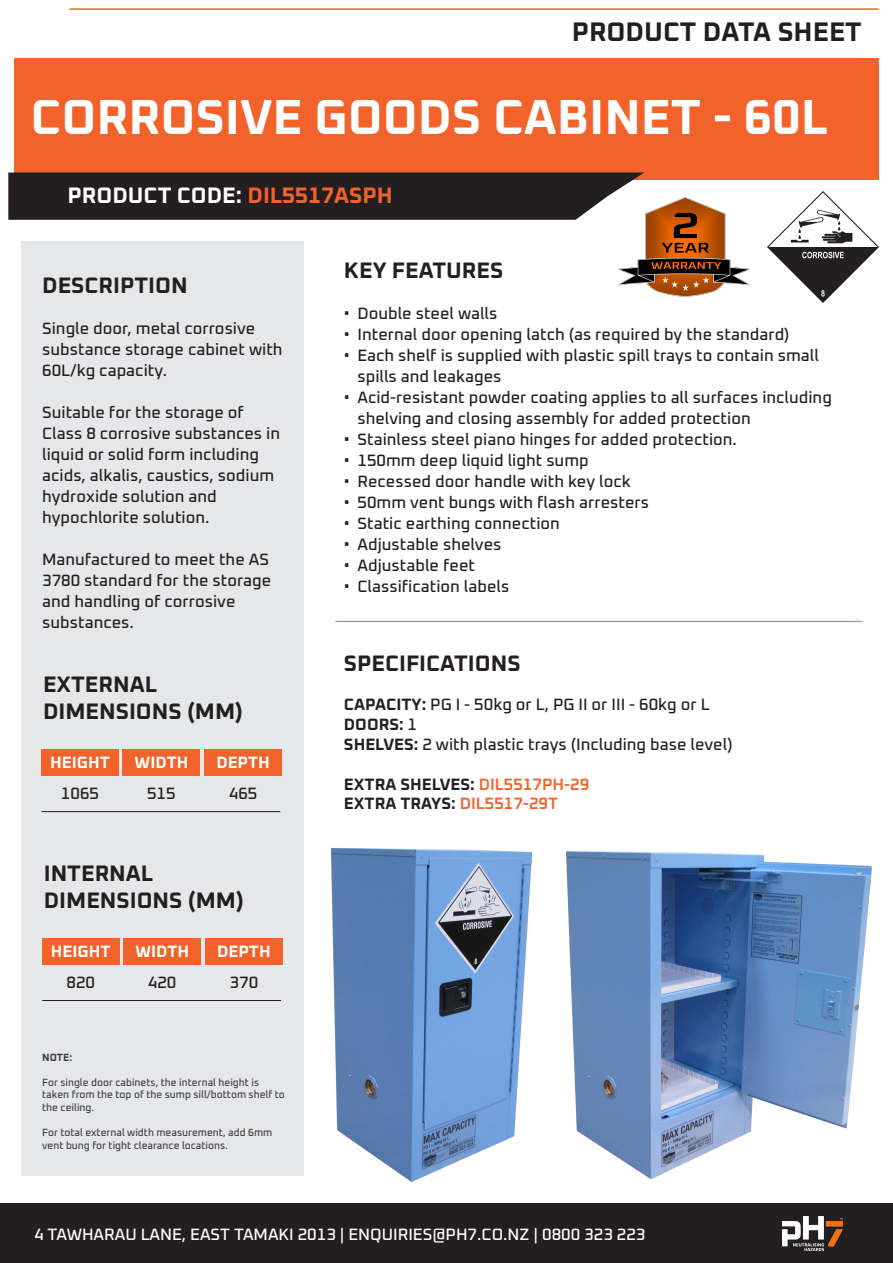
<style>
.page{position:relative;width:893px;height:1263px;background:#fff}
.page>*{position:absolute;margin:0;border:0;box-sizing:border-box;transform-origin:0 0}
.t1{font:700 49.5px "Oxanium";color:#fff}
.t2{font:700 27px "Oxanium";color:#231f20}
.t3{font:700 22.5px/27px "Oxanium";color:#231f20}
.t4{font:700 22.5px "Oxanium";color:#fff}
.t5{font:500 16.5px/21px "Oxanium";color:#231f20}
.t6{font:500 16.5px "Oxanium";color:#fff}
.t7{font:700 16.5px/19.8px "Oxanium";color:#231f20}
.t8{font:700 16.5px "Oxanium";color:#fff}
.t9{font:500 10.5px/12.6px "Oxanium";color:#3e3e3f}
.t10{font:700 10.5px "Oxanium";color:#3e3e3f}
.s1{color:#f2622b}
.s2{font-weight:700}
.s3{font-weight:600;color:#f2622b}
</style>
<div class="page">
<div style="left:14px;top:59px;width:864px;height:121px;background:#f2622b"></div>
<div style="left:22px;top:241px;width:282px;height:396px;background:#e6e7e9"></div>
<div style="left:0;top:1203px;width:893px;height:60px;background:#231f20"></div>
<svg style="left:8px;top:172px;width:636px;height:48px;background:#2e2829"></svg>
<img style="left:782px;top:1216px;width:60px;height:34px">
<hr style="left:335px;top:621px;width:527px;height:1px;background:#f2622b">
<div style="left:22px;top:633px;width:282px;height:543px;background:#e6e7e9"></div>
<hr style="left:42px;top:811px;width:238px;height:1px;background:#231f20">
<div style="left:42px;top:749px;width:77px;height:27px;background:#f2622b"></div>
<div style="left:123px;top:749px;width:77px;height:27px;background:#f2622b"></div>
<div style="left:205px;top:749px;width:77px;height:27px;background:#f2622b"></div>
<hr style="left:42px;top:1000px;width:239px;height:1px;background:#231f20">
<div style="left:42px;top:938px;width:77px;height:27px;background:#f2622b"></div>
<div style="left:124px;top:938px;width:77px;height:27px;background:#f2622b"></div>
<div style="left:205px;top:938px;width:77px;height:27px;background:#f2622b"></div>
<hr style="left:69px;top:8px;width:809px;height:2px;background:#f2622b">
<img style="left:281px;top:848px;width:252px;height:333px">
<img style="left:566px;top:851px;width:306px;height:328px">
<img style="left:768px;top:192px;width:110px;height:110px">
<img style="left:619px;top:197px;width:130px;height:99px">
<h2 class="t2" style="left:572px;top:15px;width:292px">PRODUCT DATA SHEET</h2>
<h1 class="t1" style="left:31px;top:87px;width:799px">CORROSIVE GOODS CABINET - 60L</h1>
<h3 class="t4" style="left:68px;top:182px;width:327px">PRODUCT CODE: <span class="s1">DIL5517ASPH</span></h3>
<h3 class="t3" style="left:42px;top:271px;width:147px">DESCRIPTION</h3>
<p class="t5" style="left:42px;top:317px;width:242px">Single door, metal corrosive substance storage cabinet with<br>60L/kg capacity.</p>
<p class="t5" style="left:42px;top:401px;width:239px">Suitable for the storage of<br>Class 8 corrosive substances in liquid or solid form including acids, alkalis, caustics, sodium hydroxide solution and hypochlorite solution.</p>
<p class="t5" style="left:42px;top:548px;width:231px">Manufactured to meet the AS<br>3780 standard for the storage and handling of corrosive substances.</p>
<h3 class="t3" style="left:43px;top:670px;width:202px">EXTERNAL<br>DIMENSIONS (MM)</h3>
<p class="t8" style="left:50px;top:753px;width:61px">HEIGHT</p>
<p class="t8" style="left:135px;top:753px;width:55px">WIDTH</p>
<p class="t8" style="left:216px;top:753px;width:55px">DEPTH</p>
<p class="t5" style="left:61px;top:782px;width:40px">1065</p>
<p class="t5" style="left:147px;top:782px;width:30px">515</p>
<p class="t5" style="left:229px;top:782px;width:30px">465</p>
<h3 class="t3" style="left:44px;top:859px;width:202px">INTERNAL<br>DIMENSIONS (MM)</h3>
<p class="t8" style="left:51px;top:941px;width:61px">HEIGHT</p>
<p class="t8" style="left:135px;top:941px;width:55px">WIDTH</p>
<p class="t8" style="left:217px;top:941px;width:55px">DEPTH</p>
<p class="t5" style="left:66px;top:971px;width:30px">820</p>
<p class="t5" style="left:148px;top:971px;width:30px">420</p>
<p class="t5" style="left:230px;top:971px;width:30px">370</p>
<p class="t10" style="left:42px;top:1050px;width:31px">NOTE:</p>
<p class="t9" style="left:42px;top:1075px;width:244px">For single door cabinets, the internal height is taken from the top of the sump sill/bottom shelf to the ceiling.</p>
<p class="t9" style="left:42px;top:1126px;width:232px">For total external width measurement, add 6mm vent bung for tight clearance locations.</p>
<h3 class="t3" style="left:344px;top:256px;width:161px">KEY FEATURES</h3>
<p class="t5" style="left:344px;top:302px;width:155px">• Double steel walls</p>
<p class="t5" style="left:344px;top:323px;width:447px">• Internal door opening latch (as required by the standard)</p>
<p class="t5" style="left:357px;top:344px;width:463px;text-indent:-13px">• Each shelf is supplied with plastic spill trays to contain small spills and leakages</p>
<p class="t5" style="left:357px;top:386px;width:476px;text-indent:-13px">• Acid-resistant powder coating applies to all surfaces including shelving and closing assembly for added protection</p>
<p class="t5" style="left:344px;top:428px;width:395px">• Stainless steel piano hinges for added protection.</p>
<p class="t5" style="left:344px;top:449px;width:246px">• 150mm deep liquid light sump</p>
<p class="t5" style="left:344px;top:470px;width:288px">• Recessed door handle with key lock</p>
<p class="t5" style="left:344px;top:491px;width:307px">• 50mm vent bungs with flash arresters</p>
<p class="t5" style="left:344px;top:512px;width:217px">• Static earthing connection</p>
<p class="t5" style="left:344px;top:533px;width:159px">• Adjustable shelves</p>
<p class="t5" style="left:344px;top:554px;width:133px">• Adjustable feet</p>
<p class="t5" style="left:344px;top:575px;width:167px">• Classification labels</p>
<h3 class="t3" style="left:344px;top:649px;width:178px">SPECIFICATIONS</h3>
<p class="t5" style="left:344px;top:694px;width:390px;line-height:19.8px"><span class="s2">CAPACITY:</span> PG I - 50kg or L, PG II or III - 60kg or L<br><span class="s2">DOORS:</span> 1<br><span class="s2">SHELVES:</span> 2 with plastic trays (Including base level)</p>
<p class="t7" style="left:344px;top:773px;width:247px">EXTRA SHELVES: <span class="s3">DIL5517PH-29<br></span>EXTRA TRAYS: <span class="s3">DIL5517-29T</span></p>
<p class="t6" style="left:34px;top:1224px;width:613px">4 TAWHARAU LANE, EAST TAMAKI 2013 | ENQUIRIES@PH7.CO.NZ | 0800 323 223</p>
</div>
